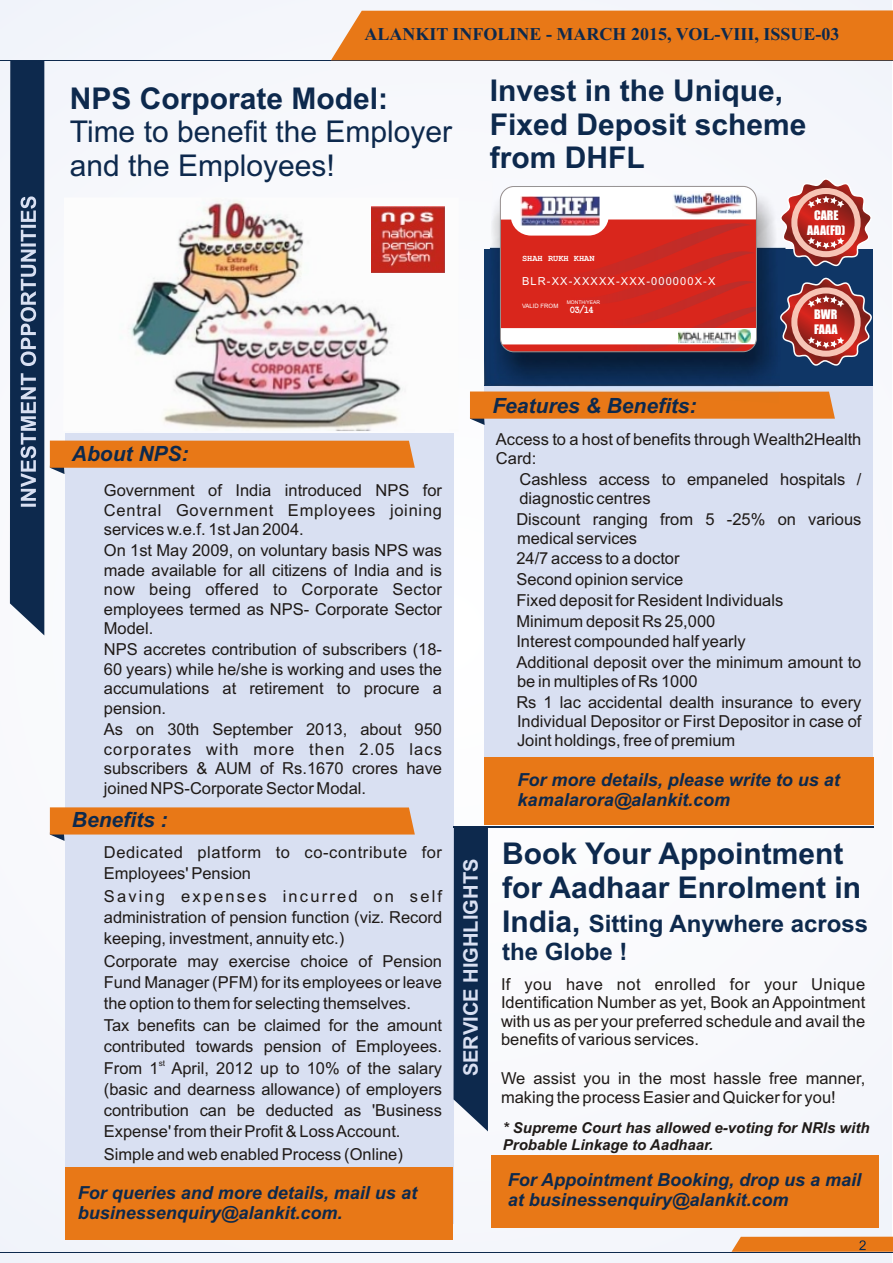
<style>
.page{position:relative;width:893px;height:1263px;background:#fff}
.page>*{position:absolute;margin:0;border:0;box-sizing:border-box;transform-origin:0 0}
.t1{font:700 30px/33.5px "Arial";color:#0d294d}
.t2{font:30px/33.5px "Arial";color:#0d294d}
.t3{font:700 24px/28px "Arial";color:#0d294d}
.t4{font:italic 700 21px "Arial";color:#0d294d}
.t5{font:700 20.1px "Arial";color:#d9e0f2}
.t6{font:italic 700 18px/20.1px "Arial";color:#0d294d}
.t7{font:700 18px "Times New Roman";color:#0d294d}
.t8{font:16.5px/19.5px "Arial";color:#1f1a17;text-align:justify}
.t9{font:16.5px/21px "Arial";letter-spacing:.035em;color:#1f1a17}
.t10{font:italic 700 15px/16.8px "Arial";color:#1f1a17}
.t11{font:12.15px/14.9px "Impact";color:#fff}
.t12{font:11.1px "Arial";letter-spacing:.105em;color:#fff}
.t13{font:9px "Breaking News";color:#fff}
.t14{font:700 8.7px "Courier New";color:#fff}
.t15{font:8.25px "Arial";color:#1f1a17}
.t16{font:6px "Arial";color:#fff}
.t17{font:5.1px "Arial";color:#fff}
.s1{font-size:30px}
</style>
<div class="page">
<div style="left:0;top:0;width:891px;height:1263px;background:#f7f8fc"></div>
<hr style="left:0;top:60px;width:893px;height:1px;background:#0d294d">
<hr style="left:0;top:1252px;width:893px;height:1px;background:#0d294d">
<svg style="left:10px;top:61px;width:34px;height:574px;background:#2a4364"></svg>
<svg style="left:731px;top:1237px;width:162px;height:15px;background:#e67c22"></svg>
<div style="left:331px;top:10px;width:562px;height:50px;background:#e87817"></div>
<div style="left:65px;top:433px;width:388px;height:791px;background:#d9e0f2"></div>
<div style="left:65px;top:1168px;width:388px;height:72px;background:#e87817"></div>
<div style="left:485px;top:385px;width:388px;height:440px;background:#d9e0f2"></div>
<div style="left:484px;top:249px;width:389px;height:136px;background:#0f3666"></div>
<div style="left:484px;top:758px;width:390px;height:67px;background:#e87817"></div>
<img style="left:131px;top:201px;width:314px;height:230px">
<img style="left:371px;top:207px;width:74px;height:65px">
<svg style="left:50px;top:441px;width:365px;height:33px"></svg>
<svg style="left:50px;top:807px;width:365px;height:34px"></svg>
<svg style="left:470px;top:391px;width:365px;height:34px"></svg>
<img style="left:484px;top:185px;width:304px;height:218px">
<div style="left:454px;top:827px;width:34px;height:304px;background:#0d294d"></div>
<hr style="left:454px;top:826px;width:420px;height:1px;background:#0d294d">
<div style="left:491px;top:1155px;width:387px;height:72px;background:#e87817"></div>
<div style="left:500px;top:186px;width:256px;height:166px;background:#d9261c;border-radius:14px"></div>
<div style="left:500px;top:328px;width:256px;height:16px;background:#fff"></div>
<div style="left:500px;top:186px;width:256px;height:34px;background:#fff"></div>
<div style="left:500px;top:186px;width:257px;height:166px;border:1px solid #969494;border-radius:14px"></div>
<svg style="left:511px;top:190px;width:245px;height:162px"></svg>
<svg style="left:780px;top:277px;width:92px;height:90px"></svg>
<svg style="left:780px;top:179px;width:91px;height:89px"></svg>
<img style="left:673px;top:191px;width:69px;height:25px">
<img style="left:520px;top:197px;width:79px;height:29px">
<img style="left:679px;top:330px;width:71px;height:12px">
<p class="t7" style="left:364px;top:28px;width:477px">ALANKIT INFOLINE - MARCH 2015, VOL-VIII, ISSUE-03</p>
<h1 class="t1" style="left:70px;top:84px;width:320px">NPS Corporate Model:</h1>
<h1 class="t2" style="left:70px;top:118px;width:384px">Time to benefit the Employer and the Employees!</h1>
<h1 class="t1" style="left:490px;top:77px;width:318px">Invest in the Unique,<br>Fixed Deposit scheme from DHFL</h1>
<p class="t14" style="left:522px;top:255px;width:74px">SHAH RUKH KHAN</p>
<p class="t12" style="left:522px;top:277px;width:195px">BLR-XX-XXXXX-XXX-000000X-X</p>
<p class="t16" style="left:522px;top:304px;width:38px">VALID FROM</p>
<p class="t17" style="left:567px;top:300px;width:35px">MONTH/YEAR</p>
<p class="t13" style="left:570px;top:307px;width:25px">03/14</p>
<p class="t11" style="left:807px;top:208px;width:40px;text-align:center">CARE<br>AAA(FD)</p>
<p class="t11" style="left:814px;top:308px;width:25px">BWR<br>FAAA</p>
<p class="t4" style="left:72px;top:445px;width:118px">About NPS:</p>
<p class="t8" style="left:104px;top:482px;width:340px">Government of India introduced NPS for Central Government Employees joining services w.e.f. 1st Jan 2004.</p>
<p class="t8" style="left:104px;top:542px;width:340px">On 1st May 2009, on voluntary basis NPS was made available for all citizens of India and is now being offered to Corporate Sector employees termed as NPS- Corporate Sector Model.</p>
<p class="t8" style="left:104px;top:641px;width:340px">NPS accretes contribution of subscribers (18- 60 years) while he/she is working and uses the accumulations at retirement to procure a pension.</p>
<p class="t8" style="left:104px;top:721px;width:340px">As on 30th September 2013, about 950 corporates with more then 2.05 lacs subscribers &amp; AUM of Rs.1670 crores have joined NPS-Corporate Sector Modal.</p>
<p class="t4" style="left:72px;top:812px;width:97px">Benefits :</p>
<p class="t9" style="left:104px;top:843px;width:340px">Dedicated platform to co-contribute for<br>Employees' Pension</p>
<p class="t8" style="left:104px;top:887px;width:340px;line-height:21px">Saving expenses incurred on self administration of pension function (viz. Record keeping, investment, annuity etc.)</p>
<p class="t8" style="left:104px;top:952px;width:340px;line-height:21px">Corporate may exercise choice of Pension Fund Manager (PFM) for its employees or leave the option to them for selecting themselves.</p>
<p class="t8" style="left:104px;top:1016px;width:340px;line-height:21px">Tax benefits can be claimed for the amount contributed towards pension of Employees.</p>
<p class="t15" style="left:159px;top:1060px;width:8px">st</p>
<p class="t8" style="left:104px;top:1059px;width:340px;line-height:20.9px">From 1 April, 2012 up to 10% of the salary (basic and dearness allowance) of employers contribution can be deducted as 'Business Expense' from their Profit &amp; Loss Account.</p>
<p class="t8" style="left:104px;top:1145px;width:300px">Simple and web enabled Process (Online)</p>
<p class="t6" style="left:78px;top:1184px;width:341px">For queries and more details, mail us at businessenquiry@alankit.com.</p>
<p class="t5" style="left:463px;top:1076px;width:219px;rotate:-90deg">SERVICE HIGHLIGHTS</p>
<p class="t4" style="left:492px;top:397px;width:206px">Features &amp; Benefits:</p>
<p class="t8" style="left:496px;top:432px;width:367px;line-height:18.9px">Access to a host of benefits through Wealth2Health<br>Card:</p>
<p class="t8" style="left:519px;top:471px;width:343px;line-height:19px">Cashless access to empaneled hospitals / diagnostic centres</p>
<p class="t8" style="left:516px;top:511px;width:347px;line-height:19px">Discount ranging from 5 -25% on various medical services</p>
<p class="t8" style="left:516px;top:550px;width:347px;line-height:20.7px;text-align:left">24/7 access to a doctor<br>Second opinion service<br>Fixed deposit for Resident Individuals<br>Minimum deposit Rs 25,000<br>Interest compounded half yearly<br>Additional deposit over the minimum amount to</p>
<p class="t8" style="left:516px;top:673px;width:347px;line-height:20.7px">be in multiples of Rs 1000<br>Rs 1 lac accidental dealth insurance to every</p>
<p class="t8" style="left:517px;top:713px;width:346px;line-height:18.9px">Individual Depositor or First Depositor in case of<br>Joint holdings, free of premium</p>
<p class="t6" style="left:518px;top:771px;width:324px">For more details, please write to us at kamalarora@alankit.com</p>
<h1 class="t1" style="left:502px;top:840px;width:360px">Book Your Appointment for Aadhaar Enrolment in</h1>
<h2 class="t3" style="left:502px;top:911px;width:367px"><span class="s1">India,</span> Sitting Anywhere across the Globe !</h2>
<p class="t8" style="left:501px;top:976px;width:366px;line-height:18.5px">If you have not enrolled for your Unique Identification Number as yet, Book an Appointment with us as per your preferred schedule and avail the benefits of various services.</p>
<p class="t8" style="left:501px;top:1070px;width:366px;line-height:18.5px">We assist you in the most hassle free manner, making the process Easier and Quicker for you!</p>
<p class="t10" style="left:503px;top:1120px;width:368px">* Supreme Court has allowed e-voting for NRIs with<br>Probable Linkage to Aadhaar.</p>
<p class="t6" style="left:508px;top:1171px;width:355px">For Appointment Booking, drop us a mail at businessenquiry@alankit.com</p>
</div>
